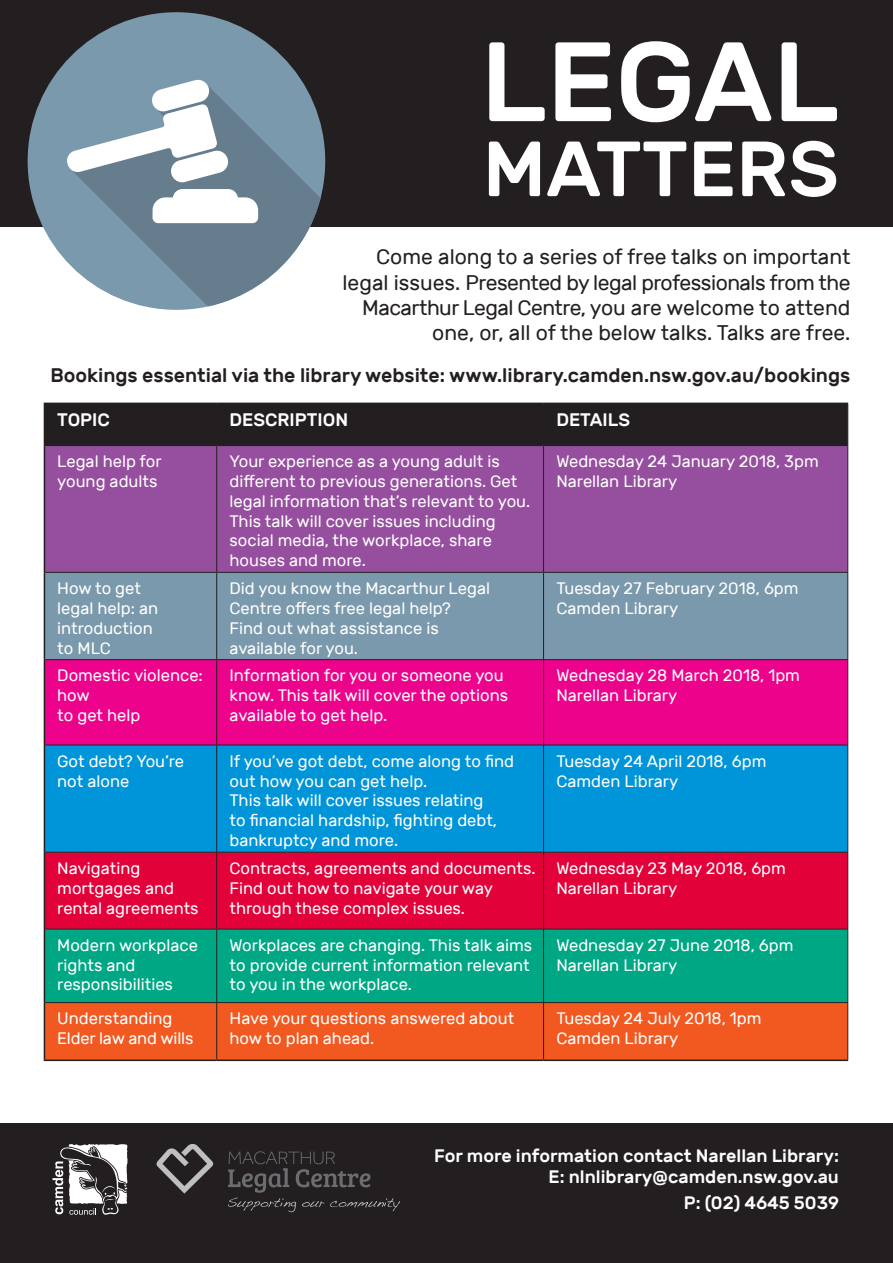
<style>
.page{position:relative;width:893px;height:1263px;background:#fff}
.page>*{position:absolute;margin:0;border:0;box-sizing:border-box;transform-origin:0 0}
.t1{font:500 112.5px "Rubik";letter-spacing:-.005em;color:#fff}
.t2{font:500 78px "Rubik";color:#fff}
.t3{font:21.15px/25.3px "Rubik";color:#231f20;text-align:right}
.t4{font:500 19.65px "Rubik";color:#231f20}
.t5{font:500 18.15px "Rubik";color:#fff}
.t6{font:500 18px "Rubik";color:#fff}
.t7{font:16.65px/20px "Rubik";color:#fff}
</style>
<div class="page">
<div style="left:0;top:0;width:893px;height:226px;background:#231f20"></div>
<div style="left:0;top:1124px;width:893px;height:139px;background:#231f20"></div>
<svg style="left:228px;top:1151px;width:172px;height:61px"></svg>
<svg style="left:156px;top:1144px;width:58px;height:49px"></svg>
<svg style="left:53px;top:1144px;width:75px;height:71px"></svg>
<div style="left:28px;top:12px;width:297px;height:298px;background:#7b99ac;border-radius:50%"></div>
<svg style="left:70px;top:85px;width:251px;height:221px"></svg>
<svg style="left:67px;top:79px;width:161px;height:103px"></svg>
<svg style="left:153px;top:189px;width:105px;height:34px;background:#ebeef0"></svg>
<div style="left:45px;top:404px;width:802px;height:41px;background:#231f20"></div>
<div style="left:45px;top:446px;width:802px;height:126px;background:#964e9f"></div>
<div style="left:45px;top:573px;width:802px;height:86px;background:#7b99ac"></div>
<div style="left:45px;top:660px;width:802px;height:85px;background:#ed028c"></div>
<div style="left:45px;top:746px;width:802px;height:106px;background:#0095d9"></div>
<div style="left:45px;top:853px;width:802px;height:76px;background:#e3013a"></div>
<div style="left:45px;top:930px;width:802px;height:72px;background:#00a785"></div>
<div style="left:45px;top:1003px;width:802px;height:56px;background:#f15921"></div>
<hr style="left:44px;top:403px;width:173px;height:1px;background:#231f20">
<hr style="left:44px;top:404px;width:1px;height:41px;background:#231f20">
<hr style="left:217px;top:403px;width:327px;height:1px;background:#231f20">
<hr style="left:544px;top:403px;width:304px;height:1px;background:#231f20">
<hr style="left:44px;top:445px;width:172px;height:1px;background:#231f20">
<hr style="left:44px;top:446px;width:1px;height:126px;background:#231f20">
<hr style="left:217px;top:445px;width:326px;height:1px;background:#231f20">
<hr style="left:544px;top:445px;width:303px;height:1px;background:#231f20">
<hr style="left:44px;top:572px;width:1px;height:88px;background:#231f20">
<hr style="left:44px;top:660px;width:1px;height:85px;background:#231f20">
<hr style="left:44px;top:745px;width:1px;height:107px;background:#231f20">
<hr style="left:44px;top:852px;width:1px;height:77px;background:#231f20">
<hr style="left:44px;top:929px;width:1px;height:73px;background:#231f20">
<hr style="left:44px;top:1002px;width:1px;height:57px;background:#231f20">
<hr style="left:44px;top:1059px;width:173px;height:2px;background:#231f20">
<hr style="left:217px;top:1059px;width:327px;height:2px;background:#231f20">
<hr style="left:544px;top:1059px;width:304px;height:2px;background:#231f20">
<hr style="left:216px;top:445px;width:1px;height:127px;background:#231f20">
<hr style="left:543px;top:445px;width:1px;height:127px;background:#231f20">
<hr style="left:847px;top:445px;width:1px;height:127px;background:#231f20">
<hr style="left:45px;top:572px;width:172px;height:1px;background:#231f20">
<hr style="left:217px;top:572px;width:327px;height:1px;background:#231f20">
<hr style="left:216px;top:573px;width:1px;height:86px;background:#231f20">
<hr style="left:544px;top:572px;width:304px;height:1px;background:#231f20">
<hr style="left:543px;top:573px;width:1px;height:86px;background:#231f20">
<hr style="left:847px;top:573px;width:1px;height:86px;background:#231f20">
<hr style="left:45px;top:659px;width:172px;height:1px;background:#231f20">
<hr style="left:217px;top:659px;width:327px;height:1px;background:#231f20">
<hr style="left:216px;top:660px;width:1px;height:85px;background:#231f20">
<hr style="left:544px;top:659px;width:304px;height:1px;background:#231f20">
<hr style="left:543px;top:660px;width:1px;height:85px;background:#231f20">
<hr style="left:847px;top:660px;width:1px;height:85px;background:#231f20">
<hr style="left:45px;top:745px;width:172px;height:1px;background:#231f20">
<hr style="left:217px;top:745px;width:327px;height:1px;background:#231f20">
<hr style="left:216px;top:745px;width:1px;height:107px;background:#231f20">
<hr style="left:544px;top:745px;width:304px;height:1px;background:#231f20">
<hr style="left:543px;top:745px;width:1px;height:107px;background:#231f20">
<hr style="left:847px;top:745px;width:1px;height:107px;background:#231f20">
<hr style="left:45px;top:852px;width:172px;height:1px;background:#231f20">
<hr style="left:217px;top:852px;width:327px;height:1px;background:#231f20">
<hr style="left:216px;top:852px;width:1px;height:77px;background:#231f20">
<hr style="left:544px;top:852px;width:304px;height:1px;background:#231f20">
<hr style="left:543px;top:852px;width:1px;height:77px;background:#231f20">
<hr style="left:847px;top:852px;width:1px;height:77px;background:#231f20">
<hr style="left:45px;top:929px;width:172px;height:1px;background:#231f20">
<hr style="left:217px;top:929px;width:327px;height:1px;background:#231f20">
<hr style="left:216px;top:929px;width:1px;height:73px;background:#231f20">
<hr style="left:544px;top:929px;width:304px;height:1px;background:#231f20">
<hr style="left:543px;top:929px;width:1px;height:73px;background:#231f20">
<hr style="left:847px;top:929px;width:1px;height:73px;background:#231f20">
<hr style="left:45px;top:1002px;width:172px;height:1px;background:#231f20">
<hr style="left:217px;top:1002px;width:327px;height:1px;background:#231f20">
<hr style="left:216px;top:1003px;width:1px;height:56px;background:#231f20">
<hr style="left:544px;top:1002px;width:304px;height:1px;background:#231f20">
<hr style="left:543px;top:1003px;width:1px;height:56px;background:#231f20">
<hr style="left:847px;top:1003px;width:1px;height:56px;background:#231f20">
<hr style="left:216px;top:404px;width:1px;height:41px;background:#231f20">
<hr style="left:543px;top:404px;width:1px;height:41px;background:#231f20">
<hr style="left:847px;top:404px;width:1px;height:41px;background:#231f20">
<p class="t1" style="left:480px;top:19px;width:360px">LEGAL</p>
<p class="t2" style="left:483px;top:125px;width:358px">MATTERS</p>
<p class="t3" style="left:343px;top:245px;width:509px">Come along to a series of free talks on important legal issues. Presented by legal professionals from the Macarthur Legal Centre, you are welcome to attend one, or, all of the below talks. Talks are free.</p>
<p class="t4" style="left:50px;top:364px;width:802px">Bookings essential via the library website: www.library.camden.nsw.gov.au/bookings</p>
<p class="t5" style="left:57px;top:410px;width:54px">TOPIC</p>
<p class="t5" style="left:230px;top:410px;width:120px">DESCRIPTION</p>
<p class="t5" style="left:556px;top:410px;width:75px">DETAILS</p>
<p class="t7" style="left:57px;top:451px;width:106px">Legal help for young adults</p>
<p class="t7" style="left:230px;top:451px;width:302px">Your experience as a young adult is different to previous generations. Get legal information that’s relevant to you.<br>This talk will cover issues including social media, the workplace, share houses and more.</p>
<p class="t7" style="left:556px;top:451px;width:264px">Wednesday 24 January 2018, 3pm<br>Narellan Library</p>
<p class="t7" style="left:57px;top:578px;width:102px">How to get legal help: an introduction to MLC</p>
<p class="t7" style="left:230px;top:578px;width:262px">Did you know the Macarthur Legal<br>Centre offers free legal help?<br>Find out what assistance is available for you.</p>
<p class="t7" style="left:556px;top:578px;width:244px">Tuesday 27 February 2018, 6pm</p>
<p class="t7" style="left:556px;top:598px;width:124px">Camden Library</p>
<p class="t7" style="left:57px;top:666px;width:147px">Domestic violence: how<br>to get help</p>
<p class="t7" style="left:230px;top:666px;width:280px">Information for you or someone you know. This talk will cover the options available to get help.</p>
<p class="t7" style="left:556px;top:666px;width:245px">Wednesday 28 March 2018, 1pm</p>
<p class="t7" style="left:556px;top:686px;width:123px">Narellan Library</p>
<p class="t7" style="left:57px;top:751px;width:128px">Got debt? You’re not alone</p>
<p class="t7" style="left:230px;top:751px;width:286px">If you’ve got debt, come along to find out how you can get help.<br>This talk will cover issues relating<br>to financial hardship, fighting debt, bankruptcy and more.</p>
<p class="t7" style="left:556px;top:751px;width:212px">Tuesday 24 April 2018, 6pm</p>
<p class="t7" style="left:556px;top:771px;width:124px">Camden Library</p>
<p class="t7" style="left:57px;top:858px;width:143px">Navigating mortgages and rental agreements</p>
<p class="t7" style="left:230px;top:858px;width:307px">Contracts, agreements and documents.<br>Find out how to navigate your way through these complex issues.</p>
<p class="t7" style="left:556px;top:858px;width:231px">Wednesday 23 May 2018, 6pm</p>
<p class="t7" style="left:556px;top:878px;width:123px">Narellan Library</p>
<p class="t7" style="left:57px;top:935px;width:142px">Modern workplace rights and responsibilities</p>
<p class="t7" style="left:230px;top:935px;width:304px">Workplaces are changing. This talk aims to provide current information relevant to you in the workplace.</p>
<p class="t7" style="left:556px;top:935px;width:239px">Wednesday 27 June 2018, 6pm</p>
<p class="t7" style="left:556px;top:955px;width:123px">Narellan Library</p>
<p class="t7" style="left:57px;top:1009px;width:138px">Understanding<br>Elder law and wills</p>
<p class="t7" style="left:230px;top:1009px;width:286px">Have your questions answered about how to plan ahead.</p>
<p class="t7" style="left:556px;top:1009px;width:207px">Tuesday 24 July 2018, 1pm</p>
<p class="t7" style="left:556px;top:1028px;width:124px">Camden Library</p>
<p class="t6" style="left:434px;top:1145px;width:406px">For more information contact Narellan Library:</p>
<p class="t6" style="left:549px;top:1167px;width:292px">E: nlnlibrary@camden.nsw.gov.au</p>
<p class="t6" style="left:684px;top:1192px;width:157px">P: (02) 4645 5039</p>
</div>
